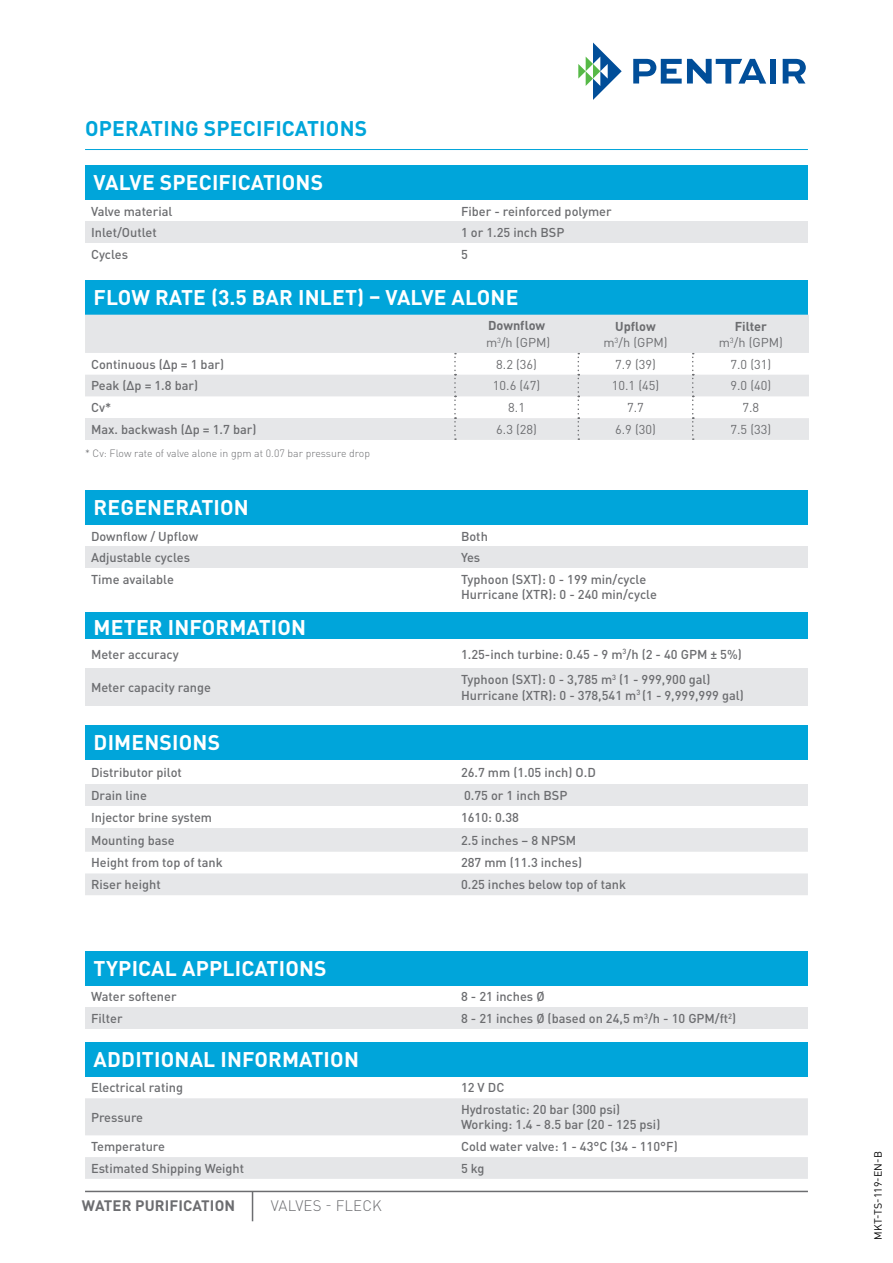
<style>
.page{position:relative;width:893px;height:1263px;background:#fff}
.page>*{position:absolute;margin:0;border:0;box-sizing:border-box;transform-origin:0 0}
._2ND_SUBTITLE_BOLD_F{font:700 21px "DIN Pro";letter-spacing:.01em;color:#fff}
._2ND_SUBTITLE_BOLD_V{font:700 21px "DIN Pro";letter-spacing:.01em;color:#00a5da}
.t1{font:700 15px "DIN Pro";letter-spacing:.01em;color:#6c6d70}
.t2{font:300 15px "DIN Pro";letter-spacing:.01em;color:#6c6d70}
.Text_tableau_gris{font:500 12.75px "DIN Pro";color:#6c6d70}
.Features_Benefits_bo{font:12.75px "DIN Pro";color:#6c6d70}
.Text_tableau_gris-2{font:12.75px "DIN Pro";color:#6c6d70}
.Text_tableau_gris-3{font:700 12.75px "DIN Pro";color:#6c6d70}
.Text_tableau_gris-4{font:300 10.5px "DIN Pro";color:#6c6d70}
.t3{font:10.5px "DIN Pro";letter-spacing:.01em;color:#000}
</style>
<div class="page">
<svg style="left:578px;top:43px;width:44px;height:57px"></svg>
<svg style="left:633px;top:59px;width:133px;height:25px"></svg>
<div style="left:770px;top:59px;width:6px;height:25px;background:#014e99"></div>
<svg style="left:783px;top:59px;width:23px;height:25px"></svg>
<hr style="left:85px;top:1191px;width:723px;height:1px;background:#6c6d70">
<hr style="left:252px;top:1191px;width:1px;height:30px;background:#6c6d70">
<div style="left:85px;top:166px;width:723px;height:34px;background:#00a5da"></div>
<div style="left:85px;top:951px;width:723px;height:34px;background:#00a5da"></div>
<div style="left:85px;top:1042px;width:723px;height:34px;background:#00a5da"></div>
<div style="left:85px;top:491px;width:723px;height:34px;background:#00a5da"></div>
<div style="left:85px;top:613px;width:723px;height:26px;background:#00a5da"></div>
<div style="left:85px;top:281px;width:723px;height:34px;background:#00a5da"></div>
<div style="left:85px;top:222px;width:370px;height:21px;background:#e5e6e8"></div>
<div style="left:455px;top:222px;width:353px;height:21px;background:#e5e6e8"></div>
<div style="left:85px;top:1007px;width:370px;height:22px;background:#e5e6e8"></div>
<div style="left:455px;top:1007px;width:353px;height:22px;background:#e5e6e8"></div>
<svg style="left:85px;top:1098px;width:723px;height:81px"></svg>
<div style="left:85px;top:547px;width:370px;height:21px;background:#e5e6e8"></div>
<div style="left:455px;top:547px;width:353px;height:21px;background:#e5e6e8"></div>
<div style="left:85px;top:668px;width:370px;height:37px;background:#e5e6e8"></div>
<div style="left:455px;top:668px;width:353px;height:37px;background:#e5e6e8"></div>
<svg style="left:85px;top:315px;width:724px;height:125px"></svg>
<div style="left:85px;top:726px;width:723px;height:34px;background:#00a5da"></div>
<div style="left:85px;top:784px;width:370px;height:22px;background:#e6e7e9"></div>
<div style="left:455px;top:784px;width:353px;height:22px;background:#e6e7e9"></div>
<svg style="left:85px;top:828px;width:723px;height:67px"></svg>
<hr style="left:85px;top:149px;width:723px;height:1px;background:#00a5da">
<p class="_2ND_SUBTITLE_BOLD_V" style="left:85px;top:111px;width:284px">OPERATING SPECIFICATIONS</p>
<p class="_2ND_SUBTITLE_BOLD_F" style="left:94px;top:165px;width:231px">VALVE SPECIFICATIONS</p>
<p class="Text_tableau_gris" style="left:91px;top:201px;width:83px">Valve material</p>
<p class="Text_tableau_gris" style="left:461px;top:201px;width:152px">Fiber - reinforced polymer</p>
<p class="Text_tableau_gris" style="left:91px;top:222px;width:67px">Inlet/Outlet</p>
<p class="Text_tableau_gris" style="left:461px;top:222px;width:105px">1 or 1.25 inch BSP</p>
<p class="Text_tableau_gris" style="left:91px;top:244px;width:39px">Cycles</p>
<p class="Text_tableau_gris" style="left:461px;top:244px;width:8px">5</p>
<p class="_2ND_SUBTITLE_BOLD_F" style="left:94px;top:280px;width:426px">FLOW RATE (3.5 BAR INLET) – VALVE ALONE</p>
<p class="Text_tableau_gris-3" style="left:488px;top:315px;width:59px">Downflow</p>
<p class="Text_tableau_gris-2" style="left:486px;top:332px;width:66px">m<sup>3</sup>/h (GPM)</p>
<p class="Text_tableau_gris-3" style="left:615px;top:316px;width:42px">Upflow</p>
<p class="Text_tableau_gris-2" style="left:603px;top:332px;width:66px">m<sup>3</sup>/h (GPM)</p>
<p class="Text_tableau_gris-3" style="left:735px;top:316px;width:34px">Filter</p>
<p class="Text_tableau_gris-2" style="left:719px;top:332px;width:66px">m<sup>3</sup>/h (GPM)</p>
<p class="Text_tableau_gris" style="left:91px;top:354px;width:135px">Continuous (Δp = 1 bar)</p>
<p class="Features_Benefits_bo" style="left:496px;top:354px;width:42px">8.2 (36)</p>
<p class="Features_Benefits_bo" style="left:615px;top:354px;width:42px">7.9 (39)</p>
<p class="Features_Benefits_bo" style="left:730px;top:354px;width:42px">7.0 (31)</p>
<p class="Text_tableau_gris" style="left:91px;top:375px;width:109px">Peak (Δp = 1.8 bar)</p>
<p class="Features_Benefits_bo" style="left:493px;top:376px;width:49px">10.6 (47)</p>
<p class="Features_Benefits_bo" style="left:612px;top:376px;width:49px">10.1 (45)</p>
<p class="Features_Benefits_bo" style="left:730px;top:376px;width:42px">9.0 (40)</p>
<p class="Text_tableau_gris" style="left:91px;top:397px;width:22px">Cv*</p>
<p class="Features_Benefits_bo" style="left:508px;top:397px;width:18px">8.1</p>
<p class="Features_Benefits_bo" style="left:627px;top:397px;width:18px">7.7</p>
<p class="Features_Benefits_bo" style="left:742px;top:397px;width:18px">7.8</p>
<p class="Text_tableau_gris" style="left:91px;top:419px;width:167px">Max. backwash (Δp = 1.7 bar)</p>
<p class="Features_Benefits_bo" style="left:496px;top:419px;width:42px">6.3 (28)</p>
<p class="Features_Benefits_bo" style="left:615px;top:419px;width:42px">6.9 (30)</p>
<p class="Features_Benefits_bo" style="left:730px;top:419px;width:42px">7.5 (33)</p>
<p class="Text_tableau_gris-4" style="left:85px;top:445px;width:286px">* Cv: Flow rate of valve alone in gpm at 0.07 bar pressure drop</p>
<p class="_2ND_SUBTITLE_BOLD_F" style="left:94px;top:490px;width:157px">REGENERATION</p>
<p class="Text_tableau_gris" style="left:91px;top:526px;width:109px">Downflow / Upflow</p>
<p class="Text_tableau_gris" style="left:461px;top:526px;width:28px">Both</p>
<p class="Text_tableau_gris" style="left:91px;top:547px;width:101px">Adjustable cycles</p>
<p class="Text_tableau_gris" style="left:461px;top:547px;width:21px">Yes</p>
<p class="Text_tableau_gris" style="left:91px;top:569px;width:84px">Time available</p>
<p class="Text_tableau_gris" style="left:461px;top:569px;width:187px">Typhoon (SXT): 0 - 199 min/cycle</p>
<p class="Text_tableau_gris" style="left:461px;top:584px;width:197px">Hurricane (XTR): 0 - 240 min/cycle</p>
<p class="_2ND_SUBTITLE_BOLD_F" style="left:94px;top:610px;width:214px">METER INFORMATION</p>
<p class="Text_tableau_gris" style="left:91px;top:644px;width:89px">Meter accuracy</p>
<p class="Text_tableau_gris" style="left:461px;top:644px;width:282px">1.25-inch turbine: 0.45 - 9 m<sup>3</sup>/h (2 - 40 GPM ± 5%)</p>
<p class="Text_tableau_gris" style="left:91px;top:677px;width:122px">Meter capacity range</p>
<p class="Text_tableau_gris" style="left:461px;top:669px;width:251px">Typhoon (SXT): 0 - 3,785 m<sup>3</sup> (1 - 999,900 gal)</p>
<p class="Text_tableau_gris" style="left:461px;top:684px;width:284px">Hurricane (XTR): 0 - 378,541 m<sup>3</sup> (1 - 9,999,999 gal)</p>
<p class="_2ND_SUBTITLE_BOLD_F" style="left:94px;top:725px;width:128px">DIMENSIONS</p>
<p class="Text_tableau_gris" style="left:91px;top:762px;width:92px">Distributor pilot</p>
<p class="Text_tableau_gris" style="left:461px;top:762px;width:136px">26.7 mm (1.05 inch) O.D</p>
<p class="Text_tableau_gris" style="left:91px;top:785px;width:57px">Drain line</p>
<p class="Text_tableau_gris" style="left:464px;top:785px;width:105px">0.75 or 1 inch BSP</p>
<p class="Text_tableau_gris" style="left:91px;top:807px;width:123px">Injector brine system</p>
<p class="Text_tableau_gris" style="left:461px;top:807px;width:60px">1610: 0.38</p>
<p class="Text_tableau_gris" style="left:91px;top:830px;width:85px">Mounting base</p>
<p class="Text_tableau_gris" style="left:461px;top:830px;width:117px">2.5 inches – 8 NPSM</p>
<p class="Text_tableau_gris" style="left:91px;top:852px;width:133px">Height from top of tank</p>
<p class="Text_tableau_gris" style="left:461px;top:852px;width:123px">287 mm (11.3 inches)</p>
<p class="Text_tableau_gris" style="left:91px;top:874px;width:71px">Riser height</p>
<p class="Text_tableau_gris" style="left:461px;top:874px;width:167px">0.25 inches below top of tank</p>
<p class="_2ND_SUBTITLE_BOLD_F" style="left:94px;top:951px;width:234px">TYPICAL APPLICATIONS</p>
<p class="Text_tableau_gris" style="left:91px;top:986px;width:87px">Water softener</p>
<p class="Text_tableau_gris" style="left:461px;top:986px;width:85px">8 - 21 inches Ø</p>
<p class="Text_tableau_gris" style="left:91px;top:1008px;width:33px">Filter</p>
<p class="Text_tableau_gris" style="left:461px;top:1008px;width:277px">8 - 21 inches Ø (based on 24,5 m<sup>3</sup>/h - 10 GPM/ft<sup>2</sup>)</p>
<p class="_2ND_SUBTITLE_BOLD_F" style="left:94px;top:1042px;width:267px">ADDITIONAL INFORMATION</p>
<p class="Text_tableau_gris" style="left:91px;top:1077px;width:94px">Electrical rating</p>
<p class="Text_tableau_gris" style="left:461px;top:1077px;width:45px">12 V DC</p>
<p class="Text_tableau_gris" style="left:91px;top:1107px;width:54px">Pressure</p>
<p class="Text_tableau_gris" style="left:461px;top:1099px;width:161px">Hydrostatic: 20 bar (300 psi)</p>
<p class="Text_tableau_gris" style="left:461px;top:1114px;width:201px">Working: 1.4 - 8.5 bar (20 - 125 psi)</p>
<p class="Text_tableau_gris" style="left:91px;top:1136px;width:76px">Temperature</p>
<p class="Text_tableau_gris" style="left:461px;top:1136px;width:218px">Cold water valve: 1 - 43°C (34 - 110°F)</p>
<p class="Text_tableau_gris" style="left:91px;top:1158px;width:155px">Estimated Shipping Weight</p>
<p class="Text_tableau_gris" style="left:461px;top:1158px;width:25px">5 kg</p>
<p class="t1" style="left:82px;top:1193px;width:155px">WATER PURIFICATION</p>
<p class="t2" style="left:271px;top:1194px;width:112px">VALVES - FLECK</p>
<p class="t3" style="left:870px;top:1239px;width:90px;rotate:-90deg">MKT-TS-119-EN-B</p>
</div>
